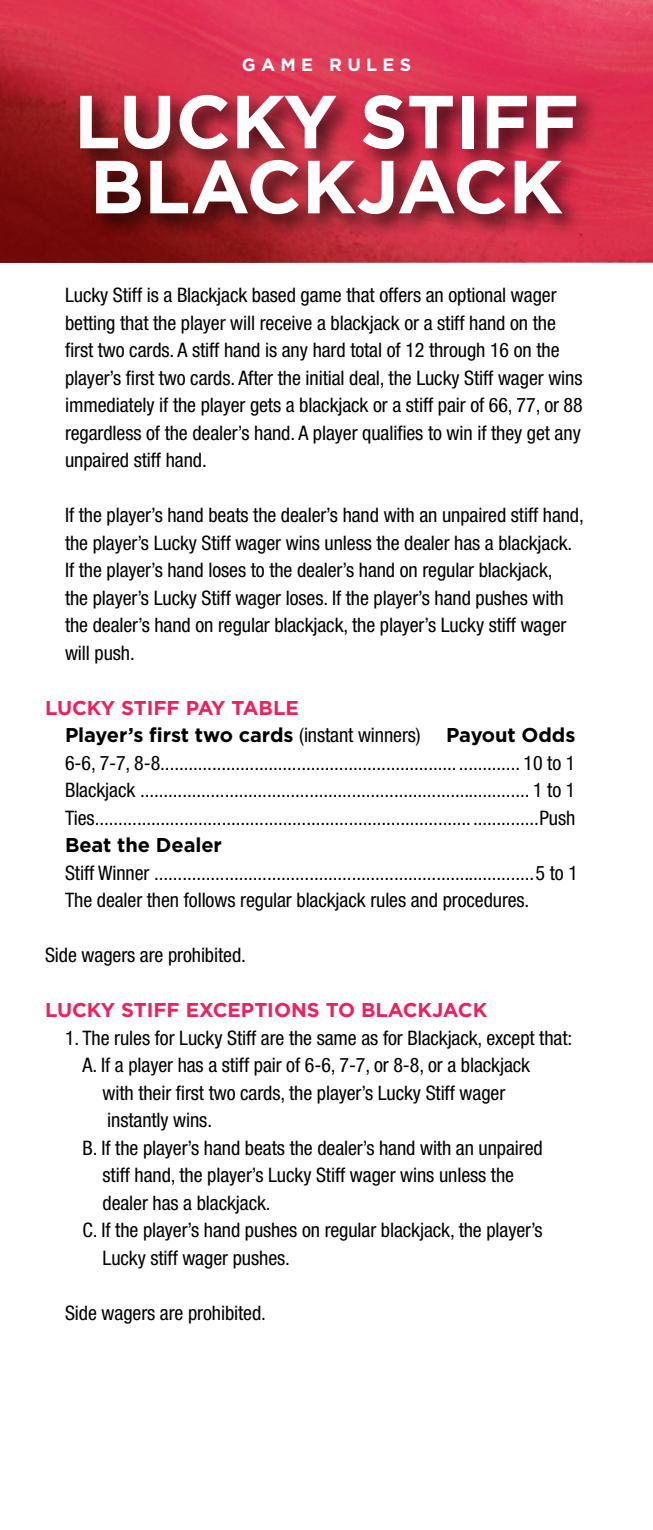
<style>
.page{position:relative;width:653px;height:1530px;background:#fff}
.page>*{position:absolute;margin:0;border:0;box-sizing:border-box;transform-origin:0 0}
.t1{font:700 75px/65px "Gotham";color:#fff}
.t2{font:condensed 20px/27.5px "Helvetica Neue LT Std";letter-spacing:-.005em;color:#000}
.t3{font:700 20px/27.5px "Gotham";letter-spacing:-.005em;color:#000}
.t4{font:700 20px "Gotham";color:#ee205e}
.t5{font:700 17.75px "Gotham";letter-spacing:.3em;color:#fff}
.s1{color:#ee205e}
.s2{font-family:"Helvetica Neue LT Std";font-weight:400;font-stretch:condensed}
</style>
<div class="page">
<svg style="left:0;top:0;width:652px;height:28px;background:#e5395b"></svg>
<img style="left:0;top:28px;width:652px;height:235px">
<div style="left:73px;top:89px;width:527px;height:150px;background:#000;opacity:.75"></div>
<p class="t5" style="left:242px;top:53px;width:171px">GAME RULES</p>
<h1 class="t1" style="left:74px;top:89px;width:506px">LUCKY STIFF<br>BLACKJACK</h1>
<p class="t2" style="left:65px;top:281px;width:519px">Lucky Stiff is a Blackjack based game that offers an optional wager betting that the player will receive a blackjack or a stiff hand on the first two cards. A stiff hand is any hard total of 12 through 16 on the player’s first two cards. After the initial deal, the Lucky Stiff wager wins immediately if the player gets a blackjack or a stiff pair of 66, 77, or 88 regardless of the dealer’s hand. A player qualifies to win if they get any unpaired stiff hand.</p>
<p class="t2" style="left:65px;top:501px;width:520px">If the player’s hand beats the dealer’s hand with an unpaired stiff hand, the player’s Lucky Stiff wager wins unless the dealer has a blackjack.<br>If the player’s hand loses to the dealer’s hand on regular blackjack,<br>the player’s Lucky Stiff wager loses. If the player’s hand pushes with the dealer’s hand on regular blackjack, the player’s Lucky stiff wager will push.</p>
<p class="t3" style="left:65px;top:694px;width:357px;text-indent:-20px"><span class="s1">LUCKY STIFF PAY TABLE<br></span>Player’s first two cards <span class="s2">(instant winners)</span></p>
<p class="t3" style="left:446px;top:721px;width:131px">Payout Odds</p>
<p class="t2" style="left:65px;top:749px;width:511px;text-align:justify">6-6, 7-7, 8-8............................................................................ 10 to 1<br>Blackjack ................................................................................... 1 to 1<br>Ties..............................................................................................Push</p>
<p class="t3" style="left:65px;top:831px;width:158px">Beat the Dealer</p>
<p class="t2" style="left:65px;top:859px;width:514px">Stiff Winner .................................................................................5 to 1<br>The dealer then follows regular blackjack rules and procedures.</p>
<p class="t2" style="left:45px;top:941px;width:202px">Side wagers are prohibited.</p>
<p class="t4" style="left:45px;top:997px;width:443px">LUCKY STIFF EXCEPTIONS TO BLACKJACK</p>
<p class="t2" style="left:65px;top:1024px;width:509px">1. The rules for Lucky Stiff are the same as for Blackjack, except that:</p>
<p class="t2" style="left:82px;top:1051px;width:449px">A. If a player has a stiff pair of 6-6, 7-7, or 8-8, or a blackjack</p>
<p class="t2" style="left:102px;top:1079px;width:404px">with their first two cards, the player’s Lucky Stiff wager</p>
<p class="t2" style="left:107px;top:1106px;width:106px">instantly wins.</p>
<p class="t2" style="left:82px;top:1134px;width:461px">B. If the player’s hand beats the dealer’s hand with an unpaired</p>
<p class="t2" style="left:102px;top:1161px;width:413px">stiff hand, the player’s Lucky Stiff wager wins unless the</p>
<p class="t2" style="left:102px;top:1189px;width:170px">dealer has a blackjack.</p>
<p class="t2" style="left:82px;top:1216px;width:461px">C. If the player’s hand pushes on regular blackjack, the player’s</p>
<p class="t2" style="left:102px;top:1244px;width:189px">Lucky stiff wager pushes.</p>
<p class="t2" style="left:65px;top:1299px;width:202px">Side wagers are prohibited.</p>
</div>
